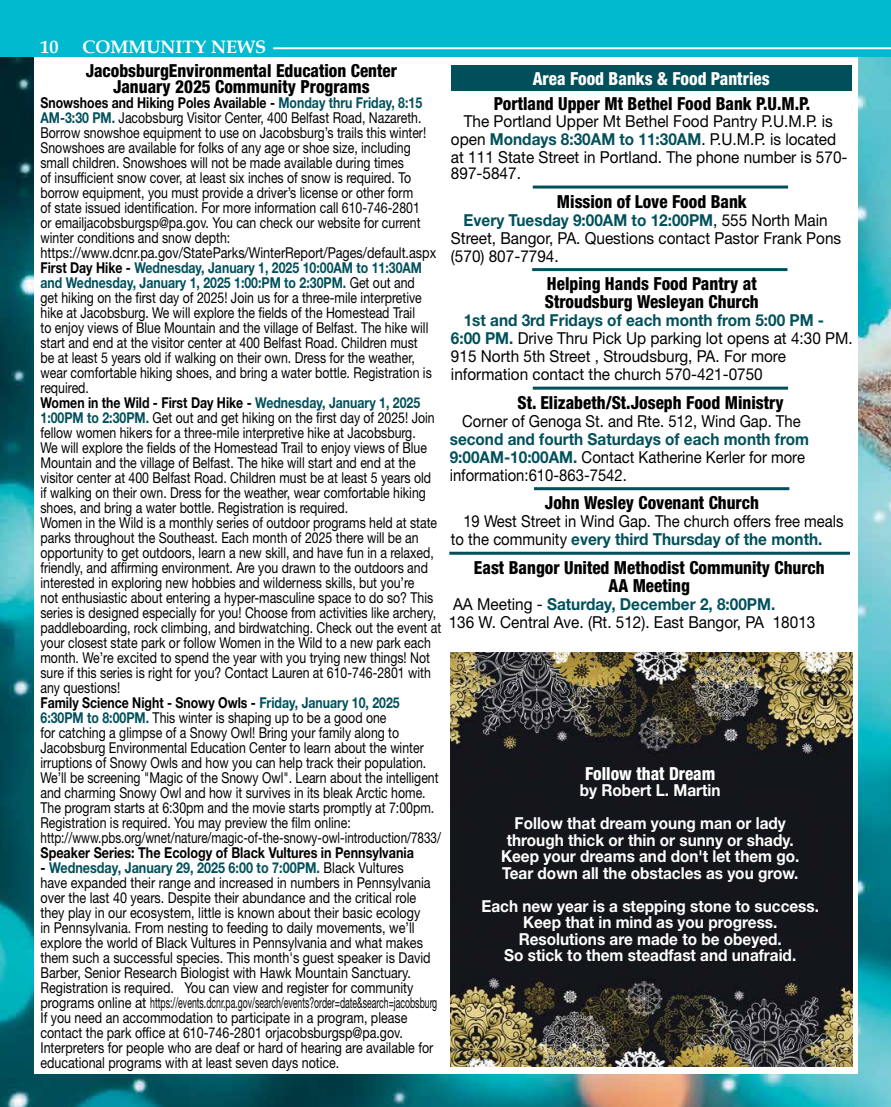
<style>
.page{position:relative;width:891px;height:1107px;background:#fff}
.page>*{position:absolute;margin:0;border:0;box-sizing:border-box;transform-origin:0 0}
.t1{font:800 condensed 18px/18px "Helvetica Neue LT Std";color:#000;text-align:center;scale:.95 1}
.t2{font:800 condensed 18px "Helvetica Neue LT Std";color:#fff;scale:.95 1}
.t3{font:700 18px "Book Antiqua";color:#fff}
.t4{font:16.5px/18px "Helvetica Neue LT Std";color:#000;scale:.93 1}
.t5{font:700 16.5px/16.5px "Helvetica Neue LT Std";color:#fff;text-align:center;scale:.93 1}
.t6{font:16.5px/18px "Helvetica Neue LT Std";color:#000;scale:.9 1}
.t7{font:700 16.5px/18px "Helvetica Neue LT Std";color:#00505b;scale:.93 1}
.t8{font:15px/15px "Helvetica Neue LT Std";color:#000;scale:.82 1}
.t9{font:15px/15px "Helvetica Neue LT Std";color:#000;scale:.84 1}
.t10{font:700 15px "Helvetica Neue LT Std";color:#000;scale:.84 1}
.s1{font-weight:700}
.s2{font-weight:700;color:#00505b}
.s3{font-weight:400;color:#000}
</style>
<div class="page">
<img style="left:0;top:57px;width:891px;height:1050px">
<div style="left:35px;top:34px;width:823px;height:1040px;background:#fff"></div>
<div style="left:0;top:0;width:891px;height:57px;background:#00bacf"></div>
<hr style="left:273px;top:47px;width:618px;height:2px;background:#fff">
<hr style="left:449px;top:552px;width:401px;height:3px;background:#00505b">
<hr style="left:533px;top:186px;width:255px;height:3px;background:#00505b">
<div style="left:451px;top:65px;width:401px;height:26px;background:#00505b"></div>
<hr style="left:532px;top:268px;width:255px;height:3px;background:#00505b">
<hr style="left:533px;top:387px;width:255px;height:3px;background:#00505b">
<hr style="left:534px;top:487px;width:255px;height:3px;background:#00505b">
<img style="left:451px;top:904px;width:402px;height:163px">
<img style="left:451px;top:653px;width:402px;height:251px">
<p class="t3" style="left:40px;top:35px;width:19px">10</p>
<p class="t3" style="left:83px;top:35px;width:185px">COMMUNITY NEWS</p>
<p class="t1" style="left:86px;top:62px;width:329px;line-height:16.5px">JacobsburgEnvironmental Education Center<br>January 2025 Community Programs</p>
<p class="t8" style="left:40px;top:95px;width:490px"><span class="s1">Snowshoes and Hiking Poles Available -</span> <span class="s2">Monday thru Friday, 8:15<br>AM-3:30 PM.</span> Jacobsburg Visitor Center, 400 Belfast Road, Nazareth.<br>Borrow snowshoe equipment to use on Jacobsburg’s trails this winter!<br>Snowshoes are available for folks of any age or shoe size, including small children. Snowshoes will not be made available during times<br>of insufficient snow cover, at least six inches of snow is required. To borrow equipment, you must provide a driver’s license or other form<br>of state issued identification. For more information call 610-746-2801<br>or emailjacobsburgsp@pa.gov. You can check our website for current winter conditions and snow depth: https://www.dcnr.pa.gov/StateParks/WinterReport/Pages/default.aspx <span class="s1">First Day Hike -</span> <span class="s2">Wednesday, January 1, 2025 10:00AM to 11:30AM and Wednesday, January 1, 2025 1:00:PM to 2:30PM.</span> Get out and<br>get hiking on the first day of 2025! Join us for a three-mile interpretive hike at Jacobsburg. We will explore the fields of the Homestead Trail<br>to enjoy views of Blue Mountain and the village of Belfast. The hike will start and end at the visitor center at 400 Belfast Road. Children must<br>be at least 5 years old if walking on their own. Dress for the weather, wear comfortable hiking shoes, and bring a water bottle. Registration is required.<br><span class="s1">Women in the Wild - First Day Hike -</span> <span class="s2">Wednesday, January 1, 2025<br>1:00PM to 2:30PM.</span> Get out and get hiking on the first day of 2025! Join fellow women hikers for a three-mile interpretive hike at Jacobsburg.<br>We will explore the fields of the Homestead Trail to enjoy views of Blue Mountain and the village of Belfast. The hike will start and end at the visitor center at 400 Belfast Road. Children must be at least 5 years old if walking on their own. Dress for the weather, wear comfortable hiking shoes, and bring a water bottle. Registration is required.<br>Women in the Wild is a monthly series of outdoor programs held at state parks throughout the Southeast. Each month of 2025 there will be an opportunity to get outdoors, learn a new skill, and have fun in a relaxed, friendly, and affirming environment. Are you drawn to the outdoors and interested in exploring new hobbies and wilderness skills, but you’re<br>not enthusiastic about entering a hyper-masculine space to do so? This series is designed especially for you! Choose from activities like archery, paddleboarding, rock climbing, and birdwatching. Check out the event at your closest state park or follow Women in the Wild to a new park each month. We’re excited to spend the year with you trying new things! Not sure if this series is right for you? Contact Lauren at 610-746-2801 with any questions!<br><span class="s1">Family Science Night - Snowy Owls -</span> <span class="s2">Friday, January 10, 2025<br>6:30PM to 8:00PM.</span> This winter is shaping up to be a good one<br>for catching a glimpse of a Snowy Owl! Bring your family along to Jacobsburg Environmental Education Center to learn about the winter irruptions of Snowy Owls and how you can help track their population.<br>We’ll be screening "Magic of the Snowy Owl". Learn about the intelligent and charming Snowy Owl and how it survives in its bleak Arctic home.<br>The program starts at 6:30pm and the movie starts promptly at 7:00pm.<br>Registration is required. You may preview the film online: http://www.pbs.org/wnet/nature/magic-of-the-snowy-owl-introduction/7833/</p>
<p class="t10" style="left:40px;top:843px;width:446px">Speaker Series: The Ecology of Black Vultures in Pennsylvania</p>
<p class="t9" style="left:40px;top:860px;width:474px"><span class="s1">-</span> <span class="s2">Wednesday, January 29, 2025 6:00 to 7:00PM.</span> Black Vultures<br>have expanded their range and increased in numbers in Pennsylvania over the last 40 years. Despite their abundance and the critical role they play in our ecosystem, little is known about their basic ecology<br>in Pennsylvania. From nesting to feeding to daily movements, we’ll explore the world of Black Vultures in Pennsylvania and what makes them such a successful species. This month's guest speaker is David Barber, Senior Research Biologist with Hawk Mountain Sanctuary.<br>Registration is required. You can view and register for community programs online at https://events.dcnr.pa.gov/search/events?order=date&amp;search=jacobsburg If you need an accommodation to participate in a program, please contact the park office at 610-746-2801 orjacobsburgsp@pa.gov.<br>Interpreters for people who are deaf or hard of hearing are available for educational programs with at least seven days notice.</p>
<p class="t2" style="left:533px;top:67px;width:251px">Area Food Banks &amp; Food Pantries</p>
<p class="t1" style="left:494px;top:94px;width:335px">Portland Upper Mt Bethel Food Bank P.U.M.P.</p>
<p class="t4" style="left:451px;top:112px;width:428px;text-indent:13px">The Portland Upper Mt Bethel Food Pantry P.U.M.P. is open <span class="s2">Mondays 8:30AM to 11:30AM</span>. P.U.M.P. is located at 111 State Street in Portland. The phone number is 570-</p>
<p class="t4" style="left:451px;top:164px;width:77px">897-5847.</p>
<p class="t1" style="left:557px;top:192px;width:201px">Mission of Love Food Bank</p>
<p class="t4" style="left:451px;top:211px;width:421px;text-indent:13px"><span class="s2">Every Tuesday 9:00AM to 12:00PM</span>, 555 North Main<br>Street, Bangor, PA. Questions contact Pastor Frank Pons (570) 807-7794.</p>
<p class="t1" style="left:545px;top:275px;width:227px;text-align:left">Helping Hands Food Pantry at<br>Stroudsburg Wesleyan Church</p>
<p class="t4" style="left:451px;top:311px;width:433px;text-indent:13px"><span class="s2">1st and 3rd Fridays of each month from 5:00 PM - 6:00 PM.</span> Drive Thru Pick Up parking lot opens at 4:30 PM.<br>915 North 5th Street , Stroudsburg, PA. For more information contact the church 570-421-0750</p>
<p class="t1" style="left:518px;top:393px;width:282px">St. Elizabeth/St.Joseph Food Ministry</p>
<p class="t6" style="left:462px;top:412px;width:378px">Corner of Genoga St. and Rte. 512, Wind Gap. The</p>
<p class="t7" style="left:450px;top:430px;width:388px">second and fourth Saturdays of each month from<br>9:00AM-10:00AM. <span class="s3">Contact Katherine Kerler for more information:610-863-7542.</span></p>
<p class="t1" style="left:545px;top:494px;width:227px">John Wesley Covenant Church</p>
<p class="t6" style="left:451px;top:512px;width:438px;text-indent:12px">19 West Street in Wind Gap. The church offers free meals to the community <span class="s2">every third Thursday of the month.</span></p>
<p class="t1" style="left:474px;top:558px;width:371px">East Bangor United Methodist Community Church<br>AA Meeting</p>
<p class="t4" style="left:449px;top:595px;width:396px">AA Meeting - <span class="s2">Saturday, December 2, 8:00PM.<br></span>136 W. Central Ave. (Rt. 512). East Bangor, PA 18013</p>
<p class="t2" style="left:585px;top:762px;width:139px">Follow that Dream</p>
<p class="t5" style="left:515px;top:773px;width:293px;line-height:33px">by Robert L. Martin<br>Follow that dream young man or lady</p>
<p class="t5" style="left:501px;top:831px;width:322px">through thick or thin or sunny or shady.<br>Keep your dreams and don't let them go.<br>Tear down all the obstacles as you grow.</p>
<p class="t5" style="left:481px;top:897px;width:364px">Each new year is a stepping stone to success.<br>Keep that in mind as you progress.<br>Resolutions are made to be obeyed.<br>So stick to them steadfast and unafraid.</p>
</div>
